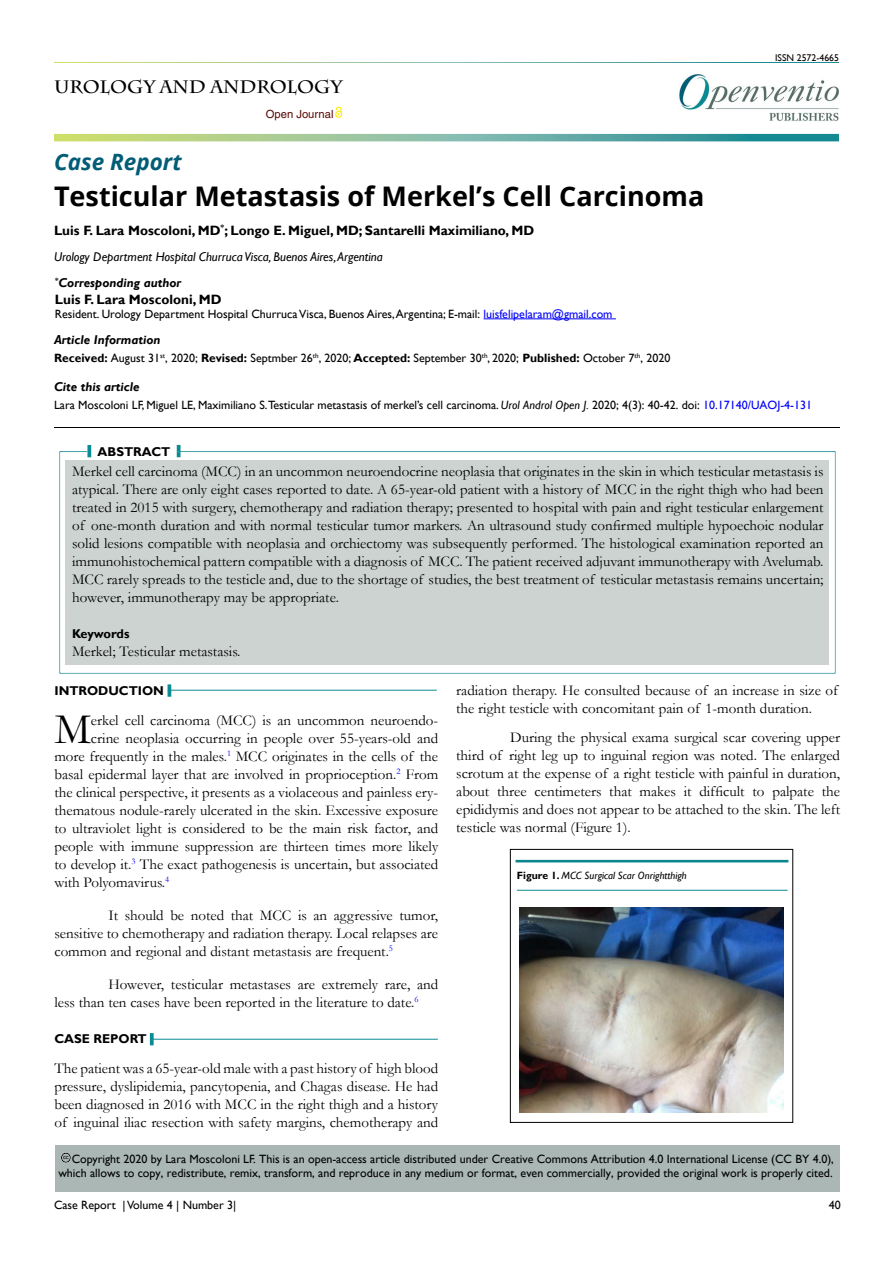
<style>
.page{position:relative;width:893px;height:1263px;background:#fff}
.page>*{position:absolute;margin:0;border:0;box-sizing:border-box;transform-origin:0 0}
.t1{font:43.8px "Garamond";color:#000}
.t2{font:700 27px "Open Sans";color:#000101}
.t3{font:italic 700 22.5px "Open Sans";color:#015d76}
.t4{font:700 18px "Charlemagne Std";color:#000}
.t5{font:15px/18px "Garamond";color:#000;text-align:justify}
.t6{font:700 13.5px "Gill Sans";color:#000101}
.t7{font:italic 12.75px/26.7px "Gill Sans";color:#000}
.t8{font:700 12.75px "Gill Sans";color:#000}
.t9{font:italic 700 12.75px "Gill Sans";color:#000101}
.t10{font:italic 700 12.75px "Gill Sans";color:#000}
.t11{font:12px/14.4px "Gill Sans";color:#000;text-align:right}
.t12{font:12px "Gill Sans";color:#000101}
.t13{font:700 12px "Gill Sans";color:#000101}
.t14{font:11.25px "Helvetica LT Std";color:#580b05}
.t15{font:italic 10.5px "Gill Sans";color:#000}
.t16{font:9.75px "Gill Sans";color:#0a0000}
.t17{font:5.7px "Arial";color:#000}
.s1{font-weight:700;color:#000101}
.s2{color:#0000fa}
.s3{font-weight:400;color:#000}
.s4{font-weight:400}
.s5{font-style:italic}
.s6{font-weight:700;font-style:normal}
.s7{color:#000101}
</style>
<div class="page">
<img style="left:679px;top:74px;width:160px;height:47px">
<svg style="left:54px;top:134px;width:785px;height:7px;background:#7bb696"></svg>
<svg style="left:336px;top:106px;width:6px;height:11px"></svg>
<hr style="left:483px;top:319px;width:133px;height:1px;background:#0000fa">
<div style="left:41px;top:417px;width:810px;height:13px;background:#f9f2f3;opacity:.75"></div>
<div style="left:55px;top:1145px;width:785px;height:47px;background:#aab7b5"></div>
<div style="left:48px;top:1139px;width:37px;height:24px;background:#f9f2f3;opacity:.75"></div>
<hr style="left:151px;top:1039px;width:287px;height:1px;background:#0a8b93">
<svg style="left:150px;top:1033px;width:4px;height:12px"></svg>
<div style="left:47px;top:439px;width:801px;height:236px;background:#f9f2f3;opacity:.75"></div>
<hr style="left:169px;top:690px;width:268px;height:1px;background:#0a8b93">
<svg style="left:168px;top:684px;width:3px;height:13px"></svg>
<div style="left:510px;top:849px;width:283px;height:273px;border:1px solid #000"></div>
<div style="left:503px;top:847px;width:300px;height:17px;background:#f9f2f3;opacity:.75"></div>
<hr style="left:517px;top:890px;width:270px;height:1px;background:#0a8b93">
<img style="left:520px;top:907px;width:263px;height:205px">
<p class="t4" style="left:54px;top:77px;width:290px">UROLOGY AND ANDROLOGY</p>
<h3 class="t3" style="left:54px;top:146px;width:129px">Case Report</h3>
<p class="t14" style="left:266px;top:108px;width:69px">Open Journal</p>
<h2 class="t2" style="left:54px;top:177px;width:652px">Testicular Metastasis of Merkel’s Cell Carcinoma</h2>
<p class="t16" style="left:775px;top:52px;width:65px">ISSN 2572-4665</p>
<p class="t6" style="left:54px;top:222px;width:482px">Luis F. Lara Moscoloni, MD<sup>*</sup>; Longo E. Miguel, MD; Santarelli Maximiliano, MD</p>
<p class="t7" style="left:54px;top:243px;width:330px">Urology Department Hospital Churruca Visca, Buenos Aires, Argentina <sup>*</sup><span class="s1">Corresponding author</span></p>
<p class="t6" style="left:55px;top:291px;width:168px">Luis F. Lara Moscoloni, MD</p>
<p class="t12" style="left:55px;top:307px;width:559px">Resident. Urology Department Hospital Churruca Visca, Buenos Aires, Argentina; E-mail: <span class="s2">luisfelipelaram@gmail.com</span></p>
<p class="t9" style="left:54px;top:332px;width:108px">Article Information</p>
<p class="t13" style="left:54px;top:351px;width:618px">Received: <span class="s3">August 31</span><sup>st</sup><span class="s3">, 2020;</span> Revised: <span class="s3">Septmber 26</span><sup>th</sup><span class="s3">, 2020;</span> Accepted: <span class="s4">September 30</span><sup>th</sup><span class="s4">, 2020</span><span class="s3">;</span> Published: <span class="s4">October</span> <span class="s3">7</span><sup>th</sup><span class="s4">, 2020</span></p>
<p class="t10" style="left:54px;top:380px;width:87px">Cite this article</p>
<p class="t12" style="left:54px;top:398px;width:760px">Lara Moscoloni LF, Miguel LE, Maximiliano S.Testicular metastasis of merkel’s cell carcinoma. <span class="s5">Urol Androl Open J.</span> 2020; 4(3): 40-42. doi: <span class="s2">10.17140/UAOJ-4-131</span></p>
<p class="t8" style="left:98px;top:444px;width:74px">ABSTRACT</p>
<p class="t5" style="left:72px;top:462px;width:753px">Merkel cell carcinoma (MCC) in an uncommon neuroendocrine neoplasia that originates in the skin in which testicular metastasis is atypical. There are only eight cases reported to date. A 65-year-old patient with a history of MCC in the right thigh who had been treated in 2015 with surgery, chemotherapy and radiation therapy; presented to hospital with pain and right testicular enlargement of one-month duration and with normal testicular tumor markers. An ultrasound study confirmed multiple hypoechoic nodular solid lesions compatible with neoplasia and orchiectomy was subsequently performed. The histological examination reported an immunohistochemical pattern compatible with a diagnosis of MCC. The patient received adjuvant immunotherapy with Avelumab.<br>MCC rarely spreads to the testicle and, due to the shortage of studies, the best treatment of testicular metastasis remains uncertain; however, immunotherapy may be appropriate.</p>
<p class="t8" style="left:72px;top:626px;width:59px">Keywords</p>
<p class="t5" style="left:72px;top:642px;width:170px">Merkel; Testicular metastasis.</p>
<p class="t8" style="left:54px;top:683px;width:111px">INTRODUCTION</p>
<h1 class="t1" style="left:54px;top:700px;width:38px">M</h1>
<p class="t5" style="left:91px;top:711px;width:349px">erkel cell carcinoma (MCC) is an uncommon neuroendo-</p>
<p class="t5" style="left:91px;top:729px;width:349px">crine neoplasia occurring in people over 55-years-old and</p>
<p class="t5" style="left:54px;top:747px;width:385px">more frequently in the males.<sup>1</sup> MCC originates in the cells of the</p>
<p class="t5" style="left:54px;top:765px;width:385px">basal epidermal layer that are involved in proprioception.<sup>2</sup> From</p>
<p class="t5" style="left:54px;top:783px;width:385px">the clinical perspective, it presents as a violaceous and painless ery-</p>
<p class="t5" style="left:54px;top:801px;width:385px">thematous nodule-rarely ulcerated in the skin. Excessive exposure</p>
<p class="t5" style="left:54px;top:819px;width:385px">to ultraviolet light is considered to be the main risk factor, and</p>
<p class="t5" style="left:54px;top:837px;width:385px">people with immune suppression are thirteen times more likely</p>
<p class="t5" style="left:54px;top:855px;width:385px">to develop it.<sup>3</sup> The exact pathogenesis is uncertain, but associated</p>
<p class="t5" style="left:54px;top:873px;width:116px">with Polyomavirus.<sup>4</sup></p>
<p class="t5" style="left:54px;top:906px;width:385px;text-indent:54px">It should be noted that MCC is an aggressive tumor, sensitive to chemotherapy and radiation therapy. Local relapses are common and regional and distant metastasis are frequent.<sup>5</sup></p>
<p class="t5" style="left:54px;top:975px;width:385px;text-indent:54px">However, testicular metastases are extremely rare, and less than ten cases have been reported in the literature to date.<sup>6</sup></p>
<p class="t8" style="left:54px;top:1031px;width:94px">CASE REPORT</p>
<p class="t5" style="left:54px;top:1059px;width:385px">The patient was a 65-year-old male with a past history of high blood pressure, dyslipidemia, pancytopenia, and Chagas disease. He had been diagnosed in 2016 with MCC in the right thigh and a history of inguinal iliac resection with safety margins, chemotherapy and</p>
<p class="t5" style="left:456px;top:681px;width:383px">radiation therapy. He consulted because of an increase in size of the right testicle with concomitant pain of 1-month duration.</p>
<p class="t5" style="left:456px;top:728px;width:385px;text-indent:54px">During the physical exama surgical scar covering upper third of right leg up to inguinal region was noted. The enlarged scrotum at the expense of a right testicle with painful in duration, about three centimeters that makes it difficult to palpate the epididymis and does not appear to be attached to the skin. The left testicle was normal (Figure 1).</p>
<p class="t15" style="left:517px;top:869px;width:171px"><span class="s6">Figure 1.</span> MCC Surgical Scar Onrightthigh</p>
<p class="t11" style="left:58px;top:1151px;width:777px">Copyright 2020 by Lara <span class="s7">Moscoloni LF</span>. This is an open-access article distributed under Creative Commons Attribution 4.0 International License (CC BY 4.0), which allows to copy, redistribute, remix, transform, and reproduce in any medium or format, even commercially, provided the original work is properly cited.</p>
<p class="t17" style="left:63px;top:1153px;width:7px">cc</p>
<p class="t11" style="left:54px;top:1198px;width:184px">Case Report | Volume 4 | Number 3|</p>
<p class="t11" style="left:829px;top:1198px;width:13px">40</p>
</div>
